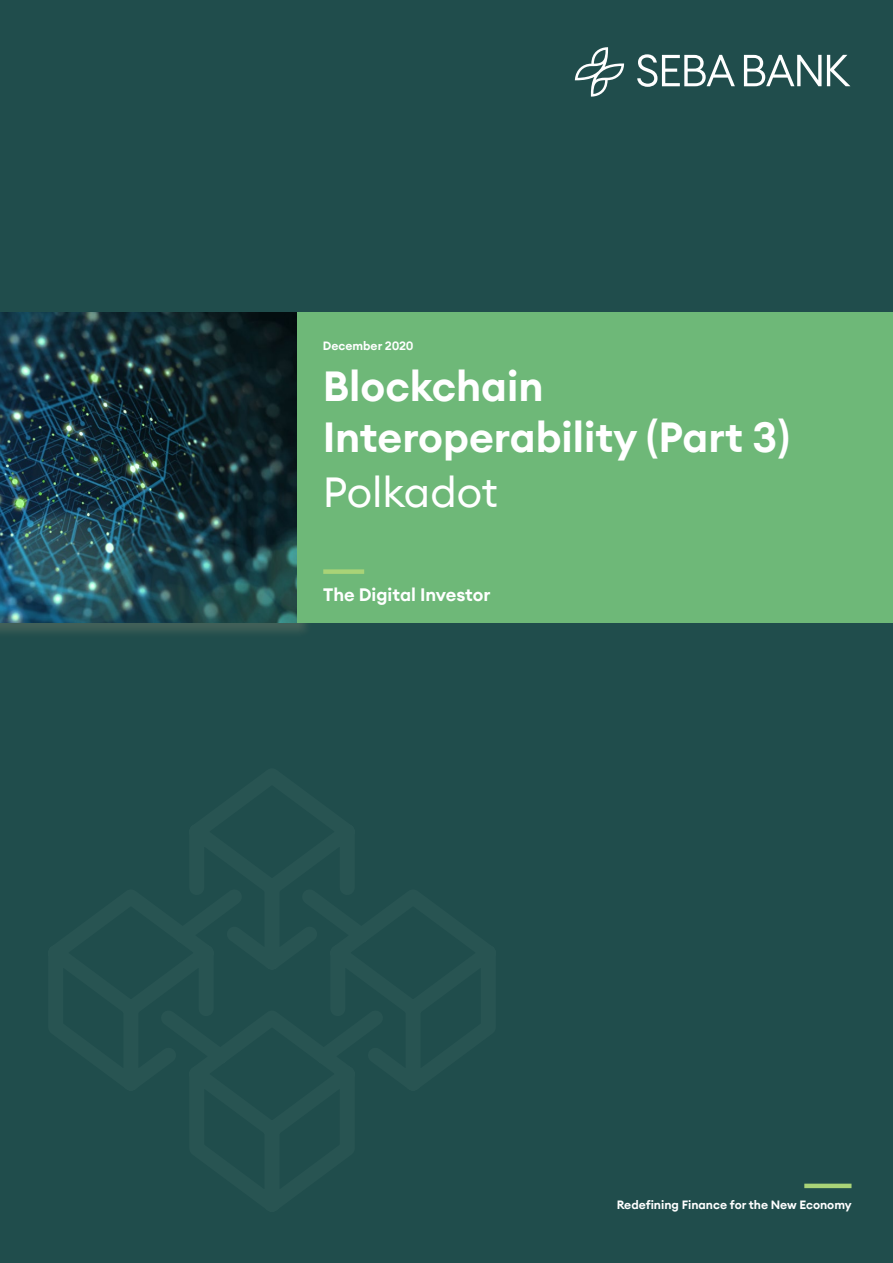
<style>
.page{position:relative;width:893px;height:1263px;background:#204d4c}
.page>*{position:absolute;margin:0;border:0;box-sizing:border-box;transform-origin:0 0}
.t1{font:600 42px/51px "Seba Euclid";color:#fff}
.t2{font:42px "Seba Euclid";color:#fff}
.t3{font:600 18px "Seba Euclid";letter-spacing:-.005em;color:#fff}
.t4{font:600 12px "Seba Euclid";color:#fff}
</style>
<div class="page">
<div style="left:0;top:312px;width:314px;height:327px;background:#657466;opacity:.5"></div>
<img style="left:0;top:312px;width:297px;height:310px">
<div style="left:298px;top:312px;width:595px;height:327px;background:#204d4c"></div>
<div style="left:298px;top:312px;width:595px;height:310px;background:#6eb878"></div>
<svg style="left:575px;top:47px;width:49px;height:50px"></svg>
<svg style="left:637px;top:54px;width:98px;height:33px"></svg>
<svg style="left:744px;top:55px;width:77px;height:31px"></svg>
<svg style="left:827px;top:55px;width:23px;height:31px"></svg>
<hr style="left:804px;top:1184px;width:47px;height:4px;background:#a9d377">
<div style="left:323px;top:569px;width:41px;height:5px;background:#a9d377"></div>
<p class="t4" style="left:323px;top:337px;width:92px">December 2020</p>
<h1 class="t1" style="left:323px;top:360px;width:469px">Blockchain<br>Interoperability (Part 3)</h1>
<h1 class="t2" style="left:323px;top:465px;width:177px">Polkadot</h1>
<h2 class="t3" style="left:323px;top:583px;width:169px">The Digital Investor</h2>
<p class="t4" style="left:617px;top:1197px;width:237px">Redefining Finance for the New Economy</p>
</div>
